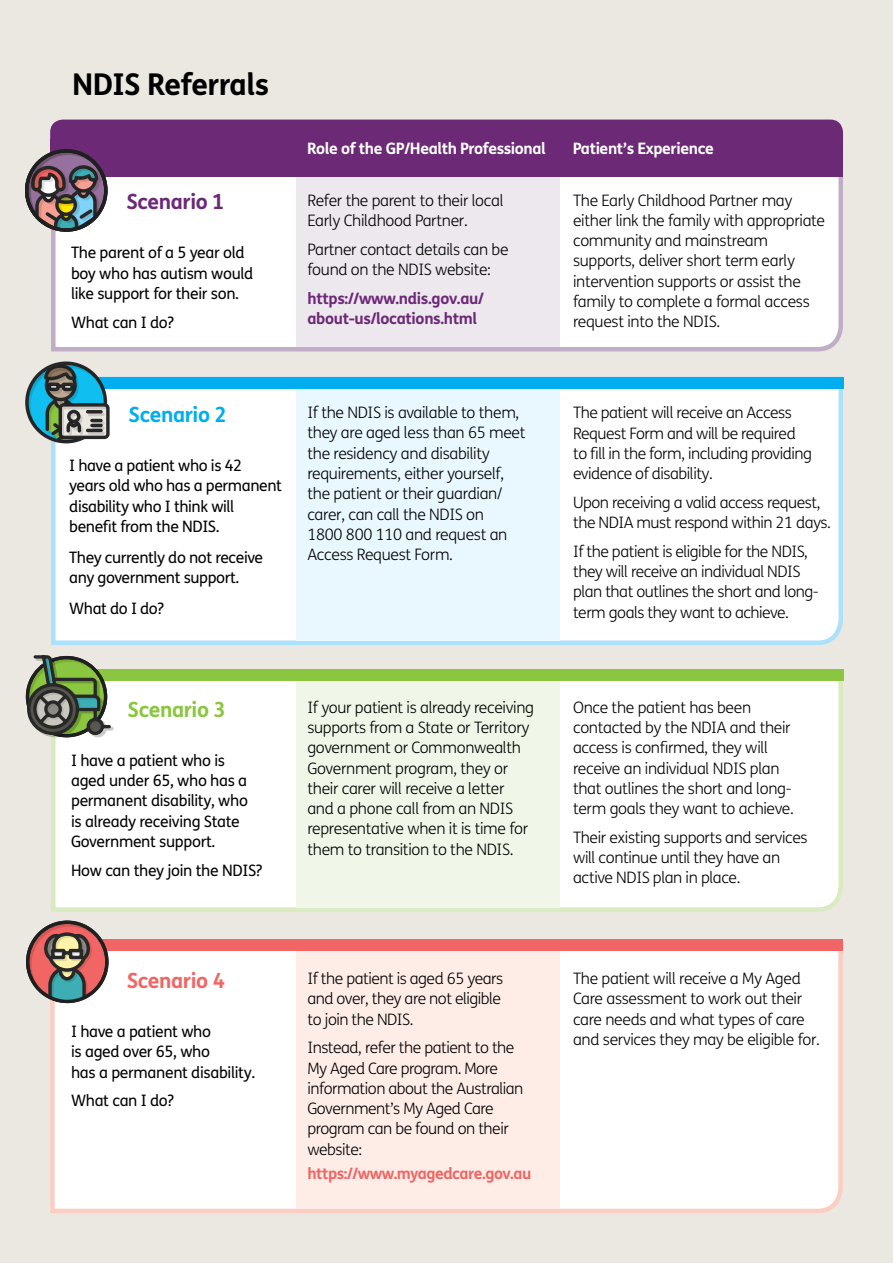
<style>
.page{position:relative;width:893px;height:1263px;background:#ebe8e2}
.page>*{position:absolute;margin:0;border:0;box-sizing:border-box;transform-origin:0 0}
.t1{font:700 30px "FS Me";letter-spacing:-.02em;color:#000}
.t2{font:700 21px "FS Me";letter-spacing:-.02em;color:#6b2976}
.Text__plain{font:700 21px "FS Me";letter-spacing:-.02em;color:#00aeef}
.Text__plain-2{font:700 21px "FS Me";letter-spacing:-.02em;color:#8ac63f}
.Text__plain-3{font:700 21px "FS Me";letter-spacing:-.02em;color:#f16664}
.Text__plain-4{font:300 15.75px/20.2px "FS Me";letter-spacing:-.02em;color:#000}
.Text__plain-5{font:15.75px/20.2px "FS Me";letter-spacing:-.02em;color:#000}
.t3{font:700 15.75px "FS Me";letter-spacing:-.025em;color:#fff}
.t4{font:700 15.75px/20.2px "FS Me";letter-spacing:-.02em;color:#6b2976}
.t5{font:700 15.75px "FS Me";letter-spacing:-.03em;color:#f16664}
</style>
<div class="page">
<div style="left:51px;top:177px;width:792px;height:175px;background:#fff"></div>
<div style="left:296px;top:173px;width:264px;height:174px;background:#ede7ee"></div>
<div style="left:50px;top:120px;width:793px;height:40px;background:#6b2976;border-radius:13px"></div>
<div style="left:50px;top:140px;width:793px;height:37px;background:#6b2976"></div>
<div style="left:51px;top:376px;width:793px;height:269px;background:#fff"></div>
<div style="left:51px;top:377px;width:792px;height:11px;background:#00aeef"></div>
<div style="left:296px;top:389px;width:264px;height:251px;background:#e9f7fe"></div>
<div style="left:51px;top:669px;width:793px;height:243px;background:#fff"></div>
<div style="left:51px;top:669px;width:792px;height:12px;background:#8ac63f"></div>
<div style="left:296px;top:681px;width:264px;height:226px;background:#f0f7e8"></div>
<div style="left:50px;top:951px;width:793px;height:262px;background:#fff"></div>
<div style="left:50px;top:939px;width:793px;height:12px;background:#f16664"></div>
<div style="left:296px;top:951px;width:264px;height:257px;background:#feede7"></div>
<svg style="left:26px;top:920px;width:83px;height:83px"></svg>
<svg style="left:25px;top:655px;width:89px;height:82px"></svg>
<svg style="left:25px;top:149px;width:83px;height:83px"></svg>
<svg style="left:25px;top:361px;width:85px;height:82px"></svg>
<svg style="left:88px;top:431px;width:17px;height:4px"></svg>
<svg style="left:92px;top:421px;width:13px;height:4px"></svg>
<hr style="left:88px;top:413px;width:17px;height:3px;background:#292829;border-radius:2px">
<h2 class="t1" style="left:72px;top:61px;width:198px">NDIS Referrals</h2>
<p class="t2" style="left:126px;top:186px;width:100px">Scenario 1</p>
<p class="Text__plain-5" style="left:71px;top:242px;width:184px">The parent of a 5 year old boy who has autism would like support for their son.</p>
<p class="Text__plain-5" style="left:71px;top:312px;width:104px">What can I do?</p>
<h5 class="t3" style="left:307px;top:137px;width:240px">Role of the GP/Health Professional</h5>
<p class="Text__plain-4" style="left:308px;top:189px;width:197px">Refer the parent to their local<br>Early Childhood Partner.</p>
<p class="Text__plain-4" style="left:308px;top:238px;width:203px">Partner contact details can be found on the NDIS website:</p>
<p class="t4" style="left:308px;top:287px;width:178px">https://www.ndis.gov.au/ about-us/locations.html</p>
<h5 class="t3" style="left:573px;top:137px;width:143px">Patient’s Experience</h5>
<p class="Text__plain-4" style="left:573px;top:189px;width:254px">The Early Childhood Partner may either link the family with appropriate community and mainstream supports, deliver short term early intervention supports or assist the family to complete a formal access request into the NDIS.</p>
<p class="Text__plain" style="left:129px;top:398px;width:100px">Scenario 2</p>
<p class="Text__plain-5" style="left:69px;top:455px;width:214px">I have a patient who is 42 years old who has a permanent disability who I think will benefit from the NDIS.</p>
<p class="Text__plain-5" style="left:69px;top:547px;width:195px">They currently do not receive any government support.</p>
<p class="Text__plain-5" style="left:69px;top:598px;width:96px">What do I do?</p>
<p class="Text__plain-4" style="left:307px;top:402px;width:220px">If the NDIS is available to them, they are aged less than 65 meet the residency and disability requirements, either yourself, the patient or their guardian/ carer, can call the NDIS on<br>1800 800 110 and request an<br>Access Request Form.</p>
<p class="Text__plain-4" style="left:573px;top:402px;width:240px">The patient will receive an Access Request Form and will be required to fill in the form, including providing evidence of disability.</p>
<p class="Text__plain-4" style="left:573px;top:492px;width:259px">Upon receiving a valid access request, the NDIA must respond within 21 days.</p>
<p class="Text__plain-4" style="left:573px;top:541px;width:247px">If the patient is eligible for the NDIS, they will receive an individual NDIS plan that outlines the short and long&shy;term goals they want to achieve.</p>
<p class="Text__plain-2" style="left:128px;top:693px;width:100px">Scenario 3</p>
<p class="Text__plain-5" style="left:71px;top:750px;width:178px">I have a patient who is aged under 65, who has a permanent disability, who is already receiving State<br>Government support.</p>
<p class="Text__plain-5" style="left:71px;top:859px;width:193px">How can they join the NDIS?</p>
<p class="Text__plain-4" style="left:307px;top:697px;width:228px">If your patient is already receiving supports from a State or Territory government or Commonwealth<br>Government program, they or their carer will receive a letter and a phone call from an NDIS representative when it is time for them to transition to the NDIS.</p>
<p class="Text__plain-4" style="left:573px;top:697px;width:222px">Once the patient has been contacted by the NDIA and their access is confirmed, they will receive an individual NDIS plan that outlines the short and long&shy;term goals they want to achieve.</p>
<p class="Text__plain-4" style="left:573px;top:827px;width:236px">Their existing supports and services will continue until they have an active NDIS plan in place.</p>
<p class="Text__plain-3" style="left:127px;top:964px;width:100px">Scenario 4</p>
<p class="Text__plain-5" style="left:71px;top:1021px;width:186px">I have a patient who<br>is aged over 65, who<br>has a permanent disability.</p>
<p class="Text__plain-5" style="left:71px;top:1090px;width:104px">What can I do?</p>
<p class="Text__plain-4" style="left:307px;top:968px;width:197px">If the patient is aged 65 years and over, they are not eligible to join the NDIS.</p>
<p class="Text__plain-4" style="left:307px;top:1037px;width:217px">Instead, refer the patient to the<br>My Aged Care program. More information about the Australian<br>Government’s My Aged Care program can be found on their website:</p>
<p class="t5" style="left:307px;top:1161px;width:225px">https://www.myagedcare.gov.au</p>
<p class="Text__plain-4" style="left:573px;top:968px;width:249px">The patient will receive a My Aged Care assessment to work out their care needs and what types of care and services they may be eligible for.</p>
</div>
